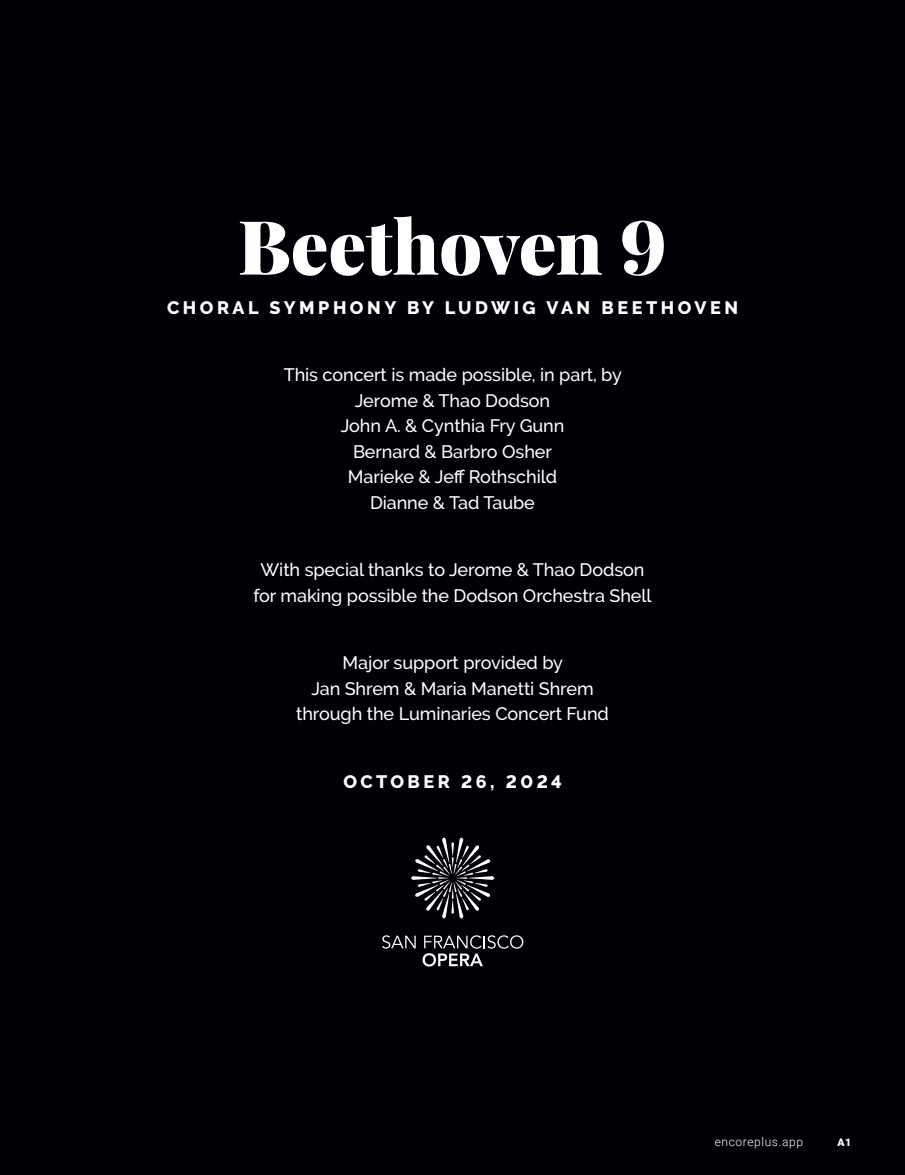
<style>
.page{position:relative;width:905px;height:1175px;background:#fff}
.page>*{position:absolute;margin:0;border:0;box-sizing:border-box;transform-origin:0 0}
.t1{font:900 75px "Playfair Display";color:#fff}
.t2{font:500 18px/25.5px "Raleway";letter-spacing:-.005em;color:#fff;text-align:center}
.t3{font:800 18px "Raleway";letter-spacing:.195em;color:#fff}
.t4{font:300 12px "Roboto";letter-spacing:.05em;color:#fff}
.t5{font:900 10.5px "Roboto";color:#fff}
</style>
<div class="page">
<div style="left:0;top:0;width:904px;height:1174px;background:#000006"></div>
<svg style="left:382px;top:935px;width:33px;height:13px"></svg>
<svg style="left:422px;top:935px;width:101px;height:31px"></svg>
<svg style="left:411px;top:837px;width:83px;height:81px"></svg>
<p class="t1" style="left:238px;top:187px;width:431px">Beethoven 9</p>
<p class="t3" style="left:167px;top:297px;width:572px">CHORAL SYMPHONY BY LUDWIG VAN BEETHOVEN</p>
<p class="t2" style="left:284px;top:362px;width:340px">This concert is made possible, in part, by<br>Jerome &amp; Thao Dodson<br>John A. &amp; Cynthia Fry Gunn<br>Bernard &amp; Barbro Osher<br>Marieke &amp; Jeff Rothschild<br>Dianne &amp; Tad Taube</p>
<p class="t2" style="left:253px;top:557px;width:400px">With special thanks to Jerome &amp; Thao Dodson for making possible the Dodson Orchestra Shell</p>
<p class="t2" style="left:296px;top:650px;width:314px">Major support provided by<br>Jan Shrem &amp; Maria Manetti Shrem through the Luminaries Concert Fund</p>
<p class="t3" style="left:343px;top:771px;width:220px">OCTOBER 26, 2024</p>
<p class="t4" style="left:714px;top:1133px;width:90px">encoreplus.app</p>
<p class="t5" style="left:837px;top:1134px;width:15px">A1</p>
</div>
